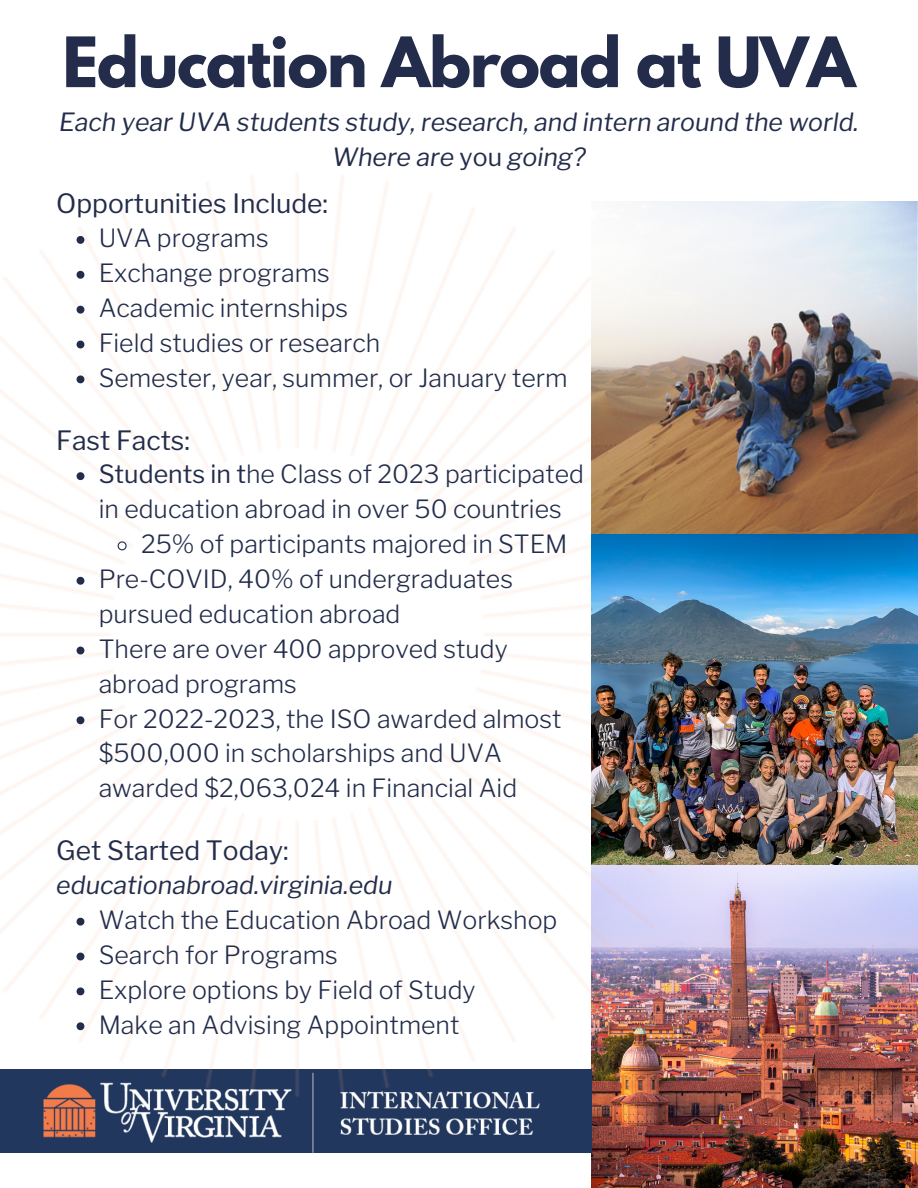
<style>
.page{position:relative;width:918px;height:1188px;background:#fff}
.page>*{position:absolute;margin:0;border:0;box-sizing:border-box;transform-origin:0 0}
.t1{font:700 61.5px "League Spartan";letter-spacing:-.02em;color:#232d4b}
.t2{font:26.4px "Libre Franklin";color:#232d4b}
.t3{font:300 24.9px/34.8px "Libre Franklin";color:#232d4b}
.t4{font:italic 24.9px "Libre Franklin";color:#232d4b}
.s1{font-style:normal}
.s2{font-weight:400}
</style>
<div class="page">
<img style="left:592px;top:202px;width:326px;height:986px">
<div style="left:0;top:1104px;width:592px;height:48px;background:#22375d"></div>
<img style="left:0;top:173px;width:655px;height:931px">
<svg style="left:77px;top:236px;width:7px;height:8px"></svg>
<svg style="left:77px;top:271px;width:7px;height:8px"></svg>
<svg style="left:77px;top:306px;width:7px;height:8px"></svg>
<svg style="left:77px;top:341px;width:7px;height:7px"></svg>
<svg style="left:77px;top:375px;width:7px;height:8px"></svg>
<svg style="left:77px;top:472px;width:7px;height:8px"></svg>
<svg style="left:117px;top:541px;width:10px;height:10px"></svg>
<svg style="left:77px;top:577px;width:7px;height:8px"></svg>
<svg style="left:77px;top:647px;width:7px;height:7px"></svg>
<svg style="left:77px;top:716px;width:7px;height:8px"></svg>
<svg style="left:77px;top:918px;width:7px;height:8px"></svg>
<svg style="left:77px;top:953px;width:7px;height:7px"></svg>
<svg style="left:77px;top:987px;width:7px;height:8px"></svg>
<svg style="left:77px;top:1022px;width:7px;height:8px"></svg>
<img style="left:40px;top:1069px;width:514px;height:84px">
<p class="t1" style="left:63px;top:32px;width:794px">Education Abroad at UVA</p>
<p class="t4" style="left:59px;top:107px;width:801px">Each year UVA students study, research, and intern around the world.</p>
<p class="t4" style="left:332px;top:142px;width:255px">Where are <span class="s1">you</span> going?</p>
<p class="t2" style="left:56px;top:188px;width:273px">Opportunities Include:</p>
<p class="t3" style="left:99px;top:221px;width:172px">UVA programs</p>
<p class="t3" style="left:99px;top:256px;width:233px">Exchange programs</p>
<p class="t3" style="left:99px;top:291px;width:251px">Academic internships</p>
<p class="t3" style="left:99px;top:325px;width:283px">Field studies or research</p>
<p class="t3" style="left:99px;top:360px;width:471px">Semester, year, summer, or January term</p>
<p class="t2" style="left:56px;top:424px;width:135px">Fast Facts:</p>
<p class="t3" style="left:99px;top:457px;width:487px"><span class="s2">Students in t</span>he Class of 2023 participated in education abroad in over 50 countries</p>
<p class="t3" style="left:141px;top:527px;width:428px">25% of participants majored in STEM</p>
<p class="t3" style="left:99px;top:562px;width:416px">Pre-COVID, 40% of undergraduates pursued education abroad</p>
<p class="t3" style="left:99px;top:631px;width:411px">There are over 400 approved study abroad programs</p>
<p class="t3" style="left:99px;top:701px;width:464px">For 2022-2023, the ISO awarded almost $500,000 in scholarships and UVA awarded $2,063,024 in Financial Aid</p>
<p class="t2" style="left:56px;top:835px;width:234px">Get Started Today:</p>
<p class="t4" style="left:56px;top:870px;width:338px">educationabroad.virginia.edu</p>
<p class="t3" style="left:99px;top:903px;width:460px">Watch the Education Abroad Workshop</p>
<p class="t3" style="left:99px;top:937px;width:241px">Search for Programs</p>
<p class="t3" style="left:99px;top:972px;width:378px">Explore options by Field of Study</p>
<p class="t3" style="left:99px;top:1007px;width:362px">Make an Advising Appointment</p>
</div>
